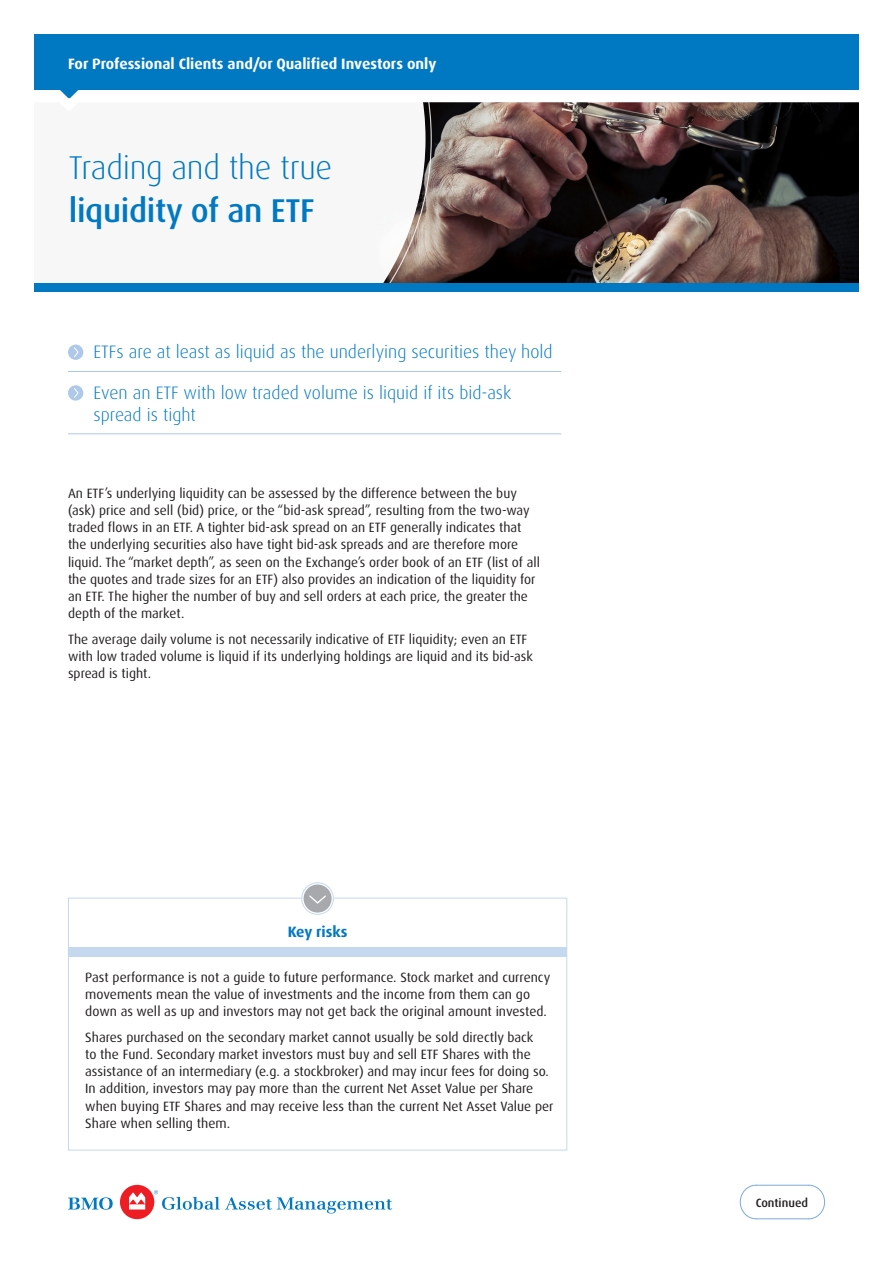
<style>
.page{position:relative;width:893px;height:1263px;background:#fff}
.page>*{position:absolute;margin:0;border:0;box-sizing:border-box;transform-origin:0 0}
.Title_28pt_blue{font:300 33px/43.5px "Dax Pro";letter-spacing:-.01em;color:#0079c2}
.Body_9pt__2mm{font:300 18px/21.6px "Dax Pro";color:#0079c2}
.Header_date{font:700 15px "Dax Pro";color:#fff}
.Heading_10pt_blue__2{font:700 15px "Dax Pro";color:#0079c2}
.Body_9pt__2mm-2{font:13.5px/17.1px "Dax Pro";color:#231f20}
.Continued{font:500 12px "Dax Pro";color:#231f20}
.s1{font-weight:500}
</style>
<div class="page">
<img style="left:432px;top:111px;width:427px;height:172px">
<svg style="left:68px;top:111px;width:364px;height:286px"></svg>
<svg style="left:68px;top:98px;width:791px;height:13px"></svg>
<div style="left:34px;top:34px;width:825px;height:56px;background:#0079c2"></div>
<svg style="left:60px;top:90px;width:18px;height:8px"></svg>
<div style="left:34px;top:283px;width:825px;height:9px;background:#0079c2"></div>
<svg style="left:68px;top:1197px;width:45px;height:13px"></svg>
<div style="left:120px;top:1185px;width:34px;height:34px;background:#ee1d23;border-radius:50%"></div>
<svg style="left:129px;top:1192px;width:16px;height:17px"></svg>
<svg style="left:154px;top:1190px;width:238px;height:23px"></svg>
<hr style="left:68px;top:371px;width:493px;height:1px;background:#adc8e8">
<hr style="left:68px;top:433px;width:493px;height:1px;background:#adc8e8">
<div style="left:68px;top:345px;width:15px;height:15px;background:#adc8e8;border-radius:50%"></div>
<svg style="left:74px;top:347px;width:5px;height:10px"></svg>
<div style="left:68px;top:385px;width:15px;height:16px;background:#adc8e8;border-radius:50%"></div>
<svg style="left:74px;top:388px;width:5px;height:10px"></svg>
<svg style="left:739px;top:1184px;width:86px;height:35px"></svg>
<div style="left:68px;top:898px;width:499px;height:252px;border:1px solid #c6d8ef"></div>
<svg style="left:302px;top:883px;width:31px;height:31px"></svg>
<div style="left:301px;top:882px;width:33px;height:33px;border:1px solid #c6d8ef;border-radius:50%"></div>
<div style="left:304px;top:884px;width:28px;height:28px;background:#a8a9ad;border-radius:50%"></div>
<svg style="left:309px;top:895px;width:17px;height:9px"></svg>
<div style="left:68px;top:947px;width:499px;height:9px;background:#c6d8ef"></div>
<p class="Header_date" style="left:68px;top:54px;width:370px">For Professional Clients and/or Qualified Investors only</p>
<p class="Title_28pt_blue" style="left:69px;top:146px;width:265px">Trading and the true <span class="s1">liquidity of an ETF</span></p>
<p class="Body_9pt__2mm" style="left:93px;top:341px;width:461px">ETFs are at least as liquid as the underlying securities they hold</p>
<p class="Body_9pt__2mm" style="left:93px;top:382px;width:419px">Even an ETF with low traded volume is liquid if its bid-ask spread is tight</p>
<p class="Body_9pt__2mm-2" style="left:68px;top:485px;width:473px">An ETF’s underlying liquidity can be assessed by the difference between the buy (ask) price and sell (bid) price, or the “bid-ask spread”, resulting from the two-way traded flows in an ETF. A tighter bid-ask spread on an ETF generally indicates that the underlying securities also have tight bid-ask spreads and are therefore more liquid. The “market depth”, as seen on the Exchange’s order book of an ETF (list of all the quotes and trade sizes for an ETF) also provides an indication of the liquidity for an ETF. The higher the number of buy and sell orders at each price, the greater the depth of the market.</p>
<p class="Body_9pt__2mm-2" style="left:68px;top:631px;width:467px">The average daily volume is not necessarily indicative of ETF liquidity; even an ETF with low traded volume is liquid if its underlying holdings are liquid and its bid-ask spread is tight.</p>
<p class="Heading_10pt_blue__2" style="left:288px;top:922px;width:61px">Key risks</p>
<p class="Body_9pt__2mm-2" style="left:85px;top:968px;width:467px">Past performance is not a guide to future performance. Stock market and currency movements mean the value of investments and the income from them can go down as well as up and investors may not get back the original amount invested.</p>
<p class="Body_9pt__2mm-2" style="left:85px;top:1029px;width:470px">Shares purchased on the secondary market cannot usually be sold directly back<br>to the Fund. Secondary market investors must buy and sell ETF Shares with the assistance of an intermediary (e.g. a stockbroker) and may incur fees for doing so.<br>In addition, investors may pay more than the current Net Asset Value per Share when buying ETF Shares and may receive less than the current Net Asset Value per Share when selling them.</p>
<p class="Continued" style="left:756px;top:1195px;width:54px">Continued</p>
</div>
